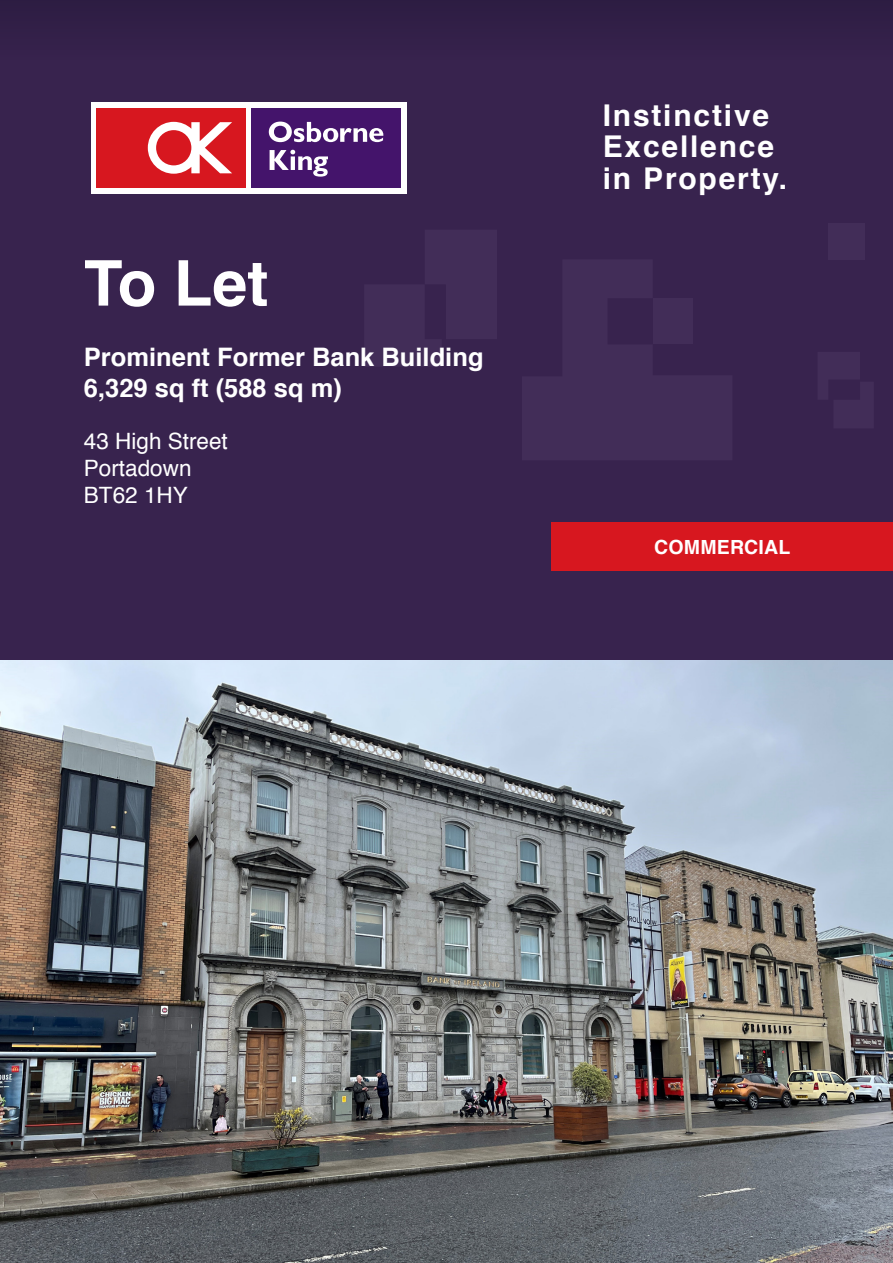
<style>
.page{position:relative;width:893px;height:1263px;background:#fff}
.page>*{position:absolute;margin:0;border:0;box-sizing:border-box;transform-origin:0 0}
.t1{font:700 63px "Helvetica";color:#fff}
.t2{font:700 30px/31.5px "Helvetica";letter-spacing:.06em;color:#fff}
.t3{font:700 25.5px "Helvetica";color:#fff}
.Address_Front{font:22.5px "Helvetica";color:#fff}
.Property_Type{font:700 19.5px "Helvetica";letter-spacing:.01em;color:#fff}
</style>
<div class="page">
<div style="left:0;top:0;width:893px;height:660px;background:#38234e"></div>
<div style="left:91px;top:102px;width:316px;height:91px;background:#fff"></div>
<div style="left:251px;top:108px;width:150px;height:79px;background:#44146b"></div>
<svg style="left:270px;top:150px;width:58px;height:27px"></svg>
<svg style="left:269px;top:122px;width:114px;height:20px"></svg>
<div style="left:97px;top:108px;width:149px;height:79px;background:#d7171f"></div>
<svg style="left:148px;top:122px;width:84px;height:52px"></svg>
<div style="left:654px;top:298px;width:39px;height:45px;background:#422d58"></div>
<div style="left:828px;top:223px;width:37px;height:36px;background:#422d58"></div>
<img style="left:0;top:660px;width:893px;height:603px">
<div style="left:551px;top:522px;width:342px;height:48px;background:#d7171f"></div>
<h1 class="t1" style="left:84px;top:233px;width:186px">To Let</h1>
<h2 class="t3" style="left:84px;top:336px;width:401px">Prominent Former Bank Building</h2>
<h2 class="t3" style="left:84px;top:367px;width:259px">6,329 sq ft (588 sq m)</h2>
<p class="Address_Front" style="left:84px;top:424px;width:145px">43 High Street</p>
<p class="Address_Front" style="left:84px;top:451px;width:109px">Portadown</p>
<p class="Address_Front" style="left:84px;top:478px;width:105px">BT62 1HY</p>
<p class="t2" style="left:603px;top:100px;width:186px">Instinctive<br>Excellence in Property.</p>
<p class="Property_Type" style="left:654px;top:531px;width:138px">COMMERCIAL</p>
</div>
